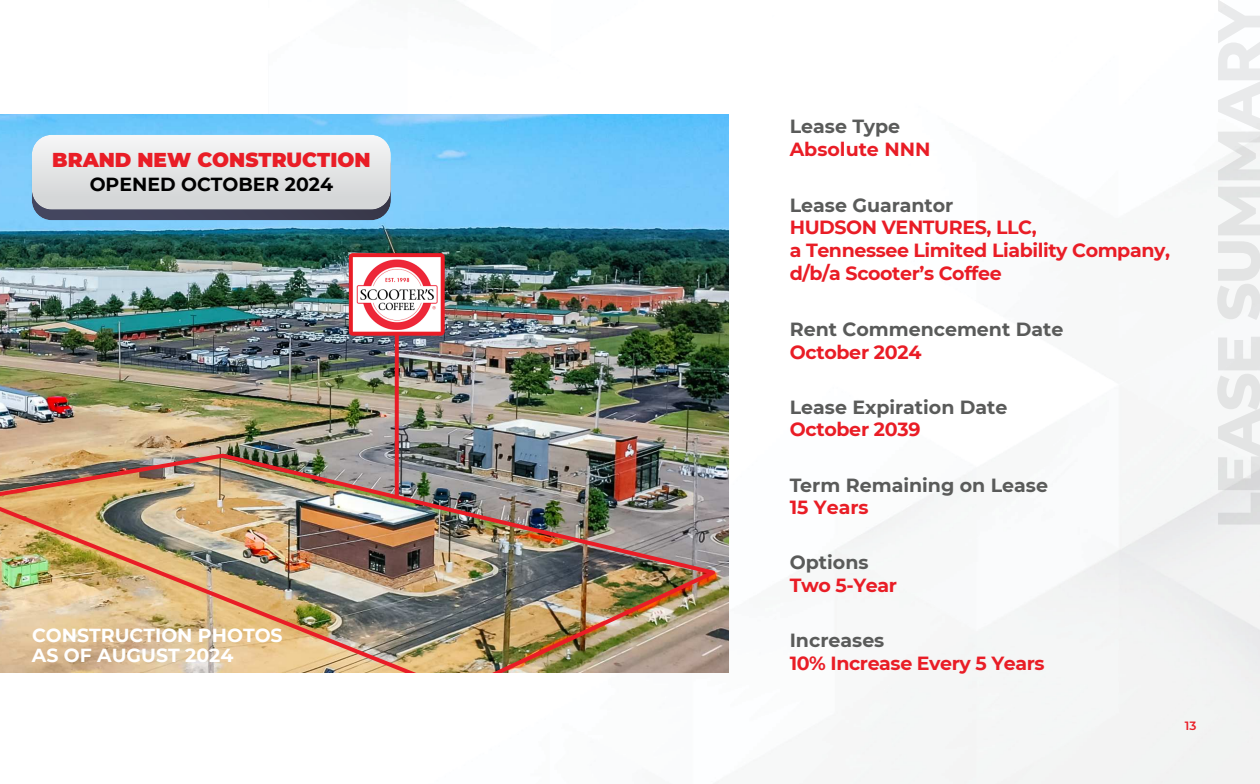
<style>
.page{position:relative;width:1260px;height:784px;background:#fff}
.page>*{position:absolute;margin:0;border:0;box-sizing:border-box;transform-origin:0 0}
.t1{font:900 20px "Montserrat";color:#e91d26}
.t2{font:700 19px/22.8px "Montserrat";letter-spacing:-.02em;color:#e91d26}
.t3{font:700 19px "Montserrat";color:#5a5b5a}
.t4{font:700 19px/20px "Montserrat";color:#fff}
.t5{font:700 19px "Montserrat";color:#000}
.t6{font:700 19px "Montserrat";color:#e91d26}
.t7{font:600 12px "Montserrat";color:#e91d26}
</style>
<div class="page">
<img style="left:0;top:0;width:1260px;height:783px">
<img style="left:0;top:114px;width:728px;height:558px">
<img style="left:0;top:450px;width:725px;height:222px">
<svg style="left:395px;top:335px;width:4px;height:160px"></svg>
<svg style="left:349px;top:253px;width:96px;height:82px"></svg>
<img style="left:356px;top:259px;width:82px;height:70px">
<svg style="left:32px;top:135px;width:359px;height:85px"></svg>
<p class="t1" style="left:52px;top:148px;width:320px">BRAND NEW CONSTRUCTION</p>
<p class="t5" style="left:90px;top:175px;width:245px">OPENED OCTOBER 2024</p>
<p class="t4" style="left:32px;top:625px;width:252px">CONSTRUCTION PHOTOS<br>AS OF AUGUST 2024</p>
<p class="t3" style="left:790px;top:117px;width:112px">Lease Type</p>
<p class="t6" style="left:790px;top:140px;width:142px">Absolute NNN</p>
<p class="t3" style="left:790px;top:195px;width:165px">Lease Guarantor</p>
<p class="t2" style="left:790px;top:217px;width:382px">HUDSON VENTURES, LLC,<br>a Tennessee Limited Liability Company, d/b/a Scooterís Coffee</p>
<p class="t3" style="left:790px;top:320px;width:275px">Rent Commencement Date</p>
<p class="t2" style="left:790px;top:341px;width:133px">October 2024</p>
<p class="t3" style="left:790px;top:397px;width:219px">Lease Expiration Date</p>
<p class="t2" style="left:790px;top:419px;width:132px">October 2039</p>
<p class="t3" style="left:790px;top:475px;width:260px">Term Remaining on Lease</p>
<p class="t2" style="left:790px;top:496px;width:80px">15 Years</p>
<p class="t3" style="left:790px;top:553px;width:80px">Options</p>
<p class="t2" style="left:790px;top:574px;width:109px">Two 5-Year</p>
<p class="t3" style="left:790px;top:631px;width:96px">Increases</p>
<p class="t2" style="left:790px;top:652px;width:256px">10% Increase Every 5 Years</p>
<p class="t7" style="left:1185px;top:719px;width:13px">13</p>
</div>
